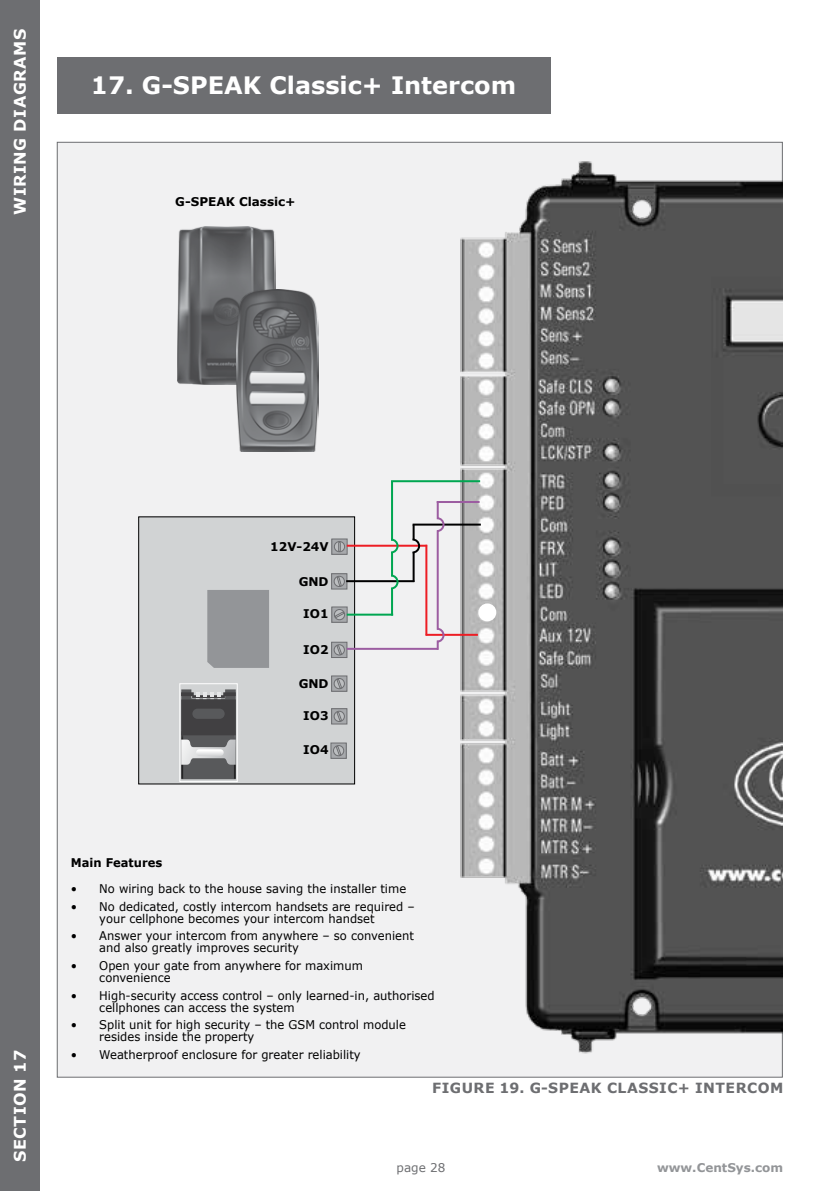
<style>
.page{position:relative;width:840px;height:1191px;background:#fff}
.page>*{position:absolute;margin:0;border:0;box-sizing:border-box;transform-origin:0 0}
.t1{font:700 24px "Verdana";color:#fff}
.t2{font:700 16px "Verdana";letter-spacing:.035em;color:#fff}
.t3{font:700 14px "Verdana";letter-spacing:.035em;color:#6d6e71}
.t4{font:12px/12px "Verdana";color:#000;scale:.96 1}
.t5{font:700 12px "Verdana";color:#000}
.t6{font:700 12px "Verdana";color:#939598}
.t7{font:700 12px "Verdana";color:#000;scale:.96 1}
.t8{font:12px "Verdana";color:#6d6e71}
</style>
<div class="page">
<div style="left:0;top:0;width:40px;height:1191px;background:#6d6e71"></div>
<div style="left:57px;top:57px;width:493px;height:56px;background:#6d6e71"></div>
<div style="left:56px;top:141px;width:726px;height:937px;background:#f1f1f2"></div>
<img style="left:449px;top:153px;width:333px;height:909px">
<img style="left:177px;top:227px;width:99px;height:157px">
<img style="left:236px;top:290px;width:83px;height:161px">
<hr style="left:425px;top:545px;width:2px;height:90px;background:#ed1d24">
<hr style="left:391px;top:588px;width:2px;height:27px;background:#00a651">
<hr style="left:436px;top:530px;width:2px;height:100px;background:#9c5da1">
<hr style="left:391px;top:552px;width:2px;height:24px;background:#00a651">
<hr style="left:391px;top:481px;width:2px;height:59px;background:#00a651">
<hr style="left:412px;top:552px;width:2px;height:30px;background:#000">
<hr style="left:425px;top:634px;width:52px;height:2px;background:#ed1d24">
<div style="left:479px;top:604px;width:16px;height:16px;background:#fff;border-radius:50%"></div>
<div style="left:478px;top:603px;width:18px;height:18px;border:2px solid #fff;border-radius:50%"></div>
<div style="left:138px;top:516px;width:217px;height:269px;background:#d1d3d4"></div>
<svg style="left:181px;top:689px;width:54px;height:90px;background:#67686a"></svg>
<svg style="left:196px;top:749px;width:27px;height:7px"></svg>
<div style="left:179px;top:683px;width:58px;height:98px;border:1px solid #fff"></div>
<div style="left:207px;top:590px;width:62px;height:78px;background:#939598"></div>
<svg style="left:330px;top:538px;width:18px;height:17px"></svg>
<svg style="left:330px;top:573px;width:18px;height:17px"></svg>
<svg style="left:330px;top:606px;width:18px;height:17px"></svg>
<svg style="left:330px;top:641px;width:18px;height:17px"></svg>
<svg style="left:330px;top:675px;width:18px;height:17px"></svg>
<svg style="left:330px;top:707px;width:18px;height:18px"></svg>
<svg style="left:330px;top:742px;width:17px;height:17px"></svg>
<hr style="left:346px;top:545px;width:81px;height:2px;background:#ed1d24">
<hr style="left:346px;top:613px;width:47px;height:2px;background:#00a651">
<hr style="left:346px;top:648px;width:92px;height:2px;background:#9c5da1">
<hr style="left:346px;top:580px;width:68px;height:2px;background:#000">
<hr style="left:412px;top:523px;width:68px;height:2px;background:#000">
<hr style="left:436px;top:501px;width:43px;height:2px;background:#9c5da1">
<hr style="left:391px;top:480px;width:89px;height:2px;background:#00a651">
<svg style="left:389px;top:573px;width:10px;height:17px"></svg>
<svg style="left:435px;top:626px;width:10px;height:24px"></svg>
<svg style="left:435px;top:501px;width:10px;height:32px"></svg>
<svg style="left:389px;top:537px;width:10px;height:17px"></svg>
<svg style="left:410px;top:524px;width:11px;height:30px"></svg>
<h2 class="t2" style="left:9px;top:215px;width:188px;rotate:-90deg">WIRING DIAGRAMS</h2>
<h1 class="t1" style="left:91px;top:68px;width:426px">17. G-SPEAK Classic+ Intercom</h1>
<p class="t5" style="left:175px;top:193px;width:122px">G-SPEAK Classic+</p>
<h2 class="t2" style="left:9px;top:1162px;width:114px;rotate:-90deg">SECTION 17</h2>
<p class="t5" style="left:270px;top:538px;width:60px">12V-24V</p>
<p class="t5" style="left:298px;top:573px;width:31px">GND</p>
<p class="t5" style="left:303px;top:605px;width:27px">IO1</p>
<p class="t5" style="left:303px;top:641px;width:27px">IO2</p>
<p class="t5" style="left:298px;top:674px;width:31px">GND</p>
<p class="t5" style="left:303px;top:707px;width:27px">IO3</p>
<p class="t5" style="left:303px;top:741px;width:27px">IO4</p>
<p class="t7" style="left:71px;top:854px;width:96px">Main Features</p>
<p class="t4" style="left:71px;top:882px;width:350px">• No wiring back to the house saving the installer time</p>
<p class="t4" style="left:99px;top:900px;width:330px;text-indent:-28px">• No dedicated, costly intercom handsets are required – your cellphone becomes your intercom handset</p>
<p class="t4" style="left:99px;top:929px;width:329px;text-indent:-28px">• Answer your intercom from anywhere – so convenient and also greatly improves security</p>
<p class="t4" style="left:99px;top:959px;width:276px;text-indent:-28px">• Open your gate from anywhere for maximum convenience</p>
<p class="t4" style="left:99px;top:989px;width:350px;text-indent:-28px">• High-security access control – only learned-in, authorised cellphones can access the system</p>
<p class="t4" style="left:99px;top:1018px;width:320px;text-indent:-28px">• Split unit for high security – the GSM control module resides inside the property</p>
<p class="t4" style="left:71px;top:1048px;width:303px">• Weatherproof enclosure for greater reliability</p>
<p class="t3" style="left:432px;top:1078px;width:352px">FIGURE 19. G-SPEAK CLASSIC+ INTERCOM</p>
<p class="t8" style="left:396px;top:1159px;width:50px">page 28</p>
<p class="t6" style="left:656px;top:1159px;width:128px">www.CentSys.com</p>
</div>
